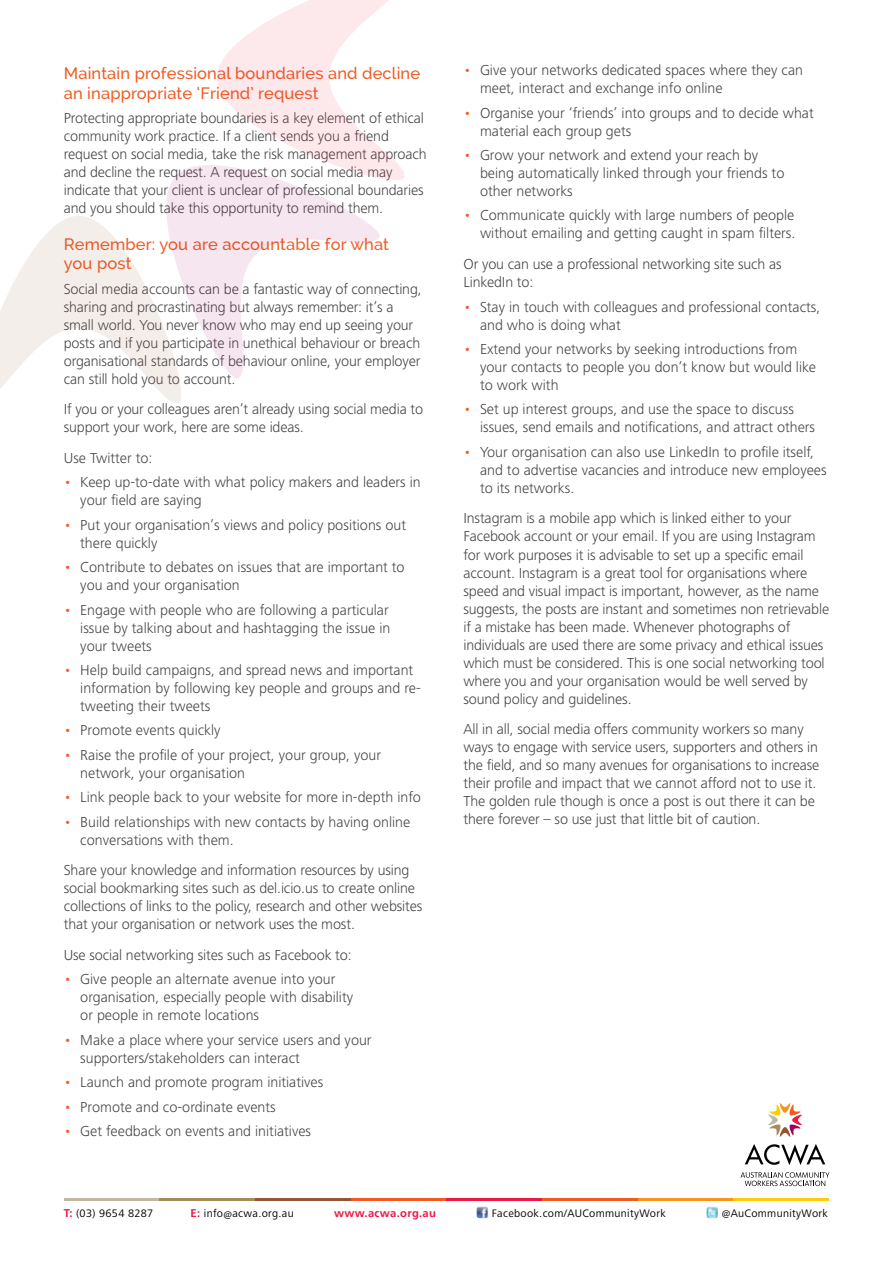
<style>
.page{position:relative;width:893px;height:1263px;background:#fff}
.page>*{position:absolute;margin:0;border:0;box-sizing:border-box;transform-origin:0 0}
.t1{font:500 16.5px/19.5px "Raleway";letter-spacing:.01em;color:#f15a22}
.t2{font:300 15px/18px "Frutiger Next LT";letter-spacing:-.01em;color:#414042}
.t3{font:11.25px "Frutiger Next LT";letter-spacing:.025em;color:#000}
.t4{font:700 11.25px "Frutiger";letter-spacing:.025em;color:#ed1846}
.s1{color:#f15a22}
.s2{font-family:"Frutiger";font-weight:700;color:#ed1846}
</style>
<div class="page">
<svg style="left:0;top:0;width:405px;height:403px"></svg>
<svg style="left:477px;top:1206px;width:11px;height:12px"></svg>
<svg style="left:706px;top:1206px;width:12px;height:12px"></svg>
<svg style="left:768px;top:1103px;width:34px;height:34px"></svg>
<svg style="left:741px;top:1172px;width:88px;height:14px"></svg>
<svg style="left:745px;top:1144px;width:80px;height:21px"></svg>
<hr style="left:64px;top:1198px;width:95px;height:2px;background:#c3b89f">
<hr style="left:159px;top:1198px;width:96px;height:2px;background:#a98a5b">
<hr style="left:255px;top:1198px;width:96px;height:2px;background:#955436">
<hr style="left:351px;top:1198px;width:95px;height:2px;background:#f15a22">
<hr style="left:446px;top:1198px;width:96px;height:2px;background:#ed1846">
<hr style="left:542px;top:1198px;width:96px;height:2px;background:#f15a22">
<hr style="left:638px;top:1198px;width:95px;height:2px;background:#f7941e">
<hr style="left:733px;top:1198px;width:96px;height:2px;background:#ffcb05">
<p class="t1" style="left:64px;top:64px;width:358px">Maintain professional boundaries and decline an inappropriate ‘Friend’ request</p>
<p class="t2" style="left:64px;top:109px;width:364px">Protecting appropriate boundaries is a key element of ethical community work practice. If a client sends you a friend request on social media, take the risk management approach and decline the request. A request on social media may indicate that your client is unclear of professional boundaries and you should take this opportunity to remind them.</p>
<p class="t1" style="left:64px;top:234px;width:327px">Remember: you are accountable for what you post</p>
<p class="t2" style="left:64px;top:280px;width:359px">Social media accounts can be a fantastic way of connecting, sharing and procrastinating but always remember: it’s a small world. You never know who may end up seeing your posts and if you participate in unethical behaviour or breach organisational standards of behaviour online, your employer can still hold you to account.</p>
<p class="t2" style="left:64px;top:400px;width:361px">If you or your colleagues aren’t already using social media to support your work, here are some ideas.</p>
<p class="t2" style="left:64px;top:449px;width:90px">Use Twitter to:</p>
<p class="t2" style="left:80px;top:474px;width:342px;text-indent:-16px"><span class="s1">•</span> Keep up-to-date with what policy makers and leaders in your field are saying</p>
<p class="t2" style="left:80px;top:516px;width:327px;text-indent:-16px"><span class="s1">•</span> Put your organisation’s views and policy positions out there quickly</p>
<p class="t2" style="left:80px;top:558px;width:326px;text-indent:-16px"><span class="s1">•</span> Contribute to debates on issues that are important to you and your organisation</p>
<p class="t2" style="left:80px;top:601px;width:312px;text-align:justify;text-indent:-16px"><span class="s1">•</span> Engage with people who are following a particular issue by talking about and hashtagging the issue in your tweets</p>
<p class="t2" style="left:80px;top:661px;width:342px;text-indent:-16px"><span class="s1">•</span> Help build campaigns, and spread news and important information by following key people and groups and re&shy;tweeting their tweets</p>
<p class="t2" style="left:64px;top:721px;width:158px"><span class="s1">•</span> Promote events quickly</p>
<p class="t2" style="left:80px;top:746px;width:302px;text-indent:-16px"><span class="s1">•</span> Raise the profile of your project, your group, your network, your organisation</p>
<p class="t2" style="left:64px;top:788px;width:359px"><span class="s1">•</span> Link people back to your website for more in-depth info</p>
<p class="t2" style="left:80px;top:813px;width:331px;text-indent:-16px"><span class="s1">•</span> Build relationships with new contacts by having online conversations with them.</p>
<p class="t2" style="left:64px;top:861px;width:360px">Share your knowledge and information resources by using social bookmarking sites such as del.icio.us to create online collections of links to the policy, research and other websites that your organisation or network uses the most.</p>
<p class="t2" style="left:64px;top:946px;width:289px">Use social networking sites such as Facebook to:</p>
<p class="t2" style="left:80px;top:970px;width:274px;text-indent:-16px"><span class="s1">•</span> Give people an alternate avenue into your organisation, especially people with disability or people in remote locations</p>
<p class="t2" style="left:80px;top:1031px;width:293px;text-indent:-16px"><span class="s1">•</span> Make a place where your service users and your supporters/stakeholders can interact</p>
<p class="t2" style="left:64px;top:1073px;width:261px"><span class="s1">•</span> Launch and promote program initiatives</p>
<p class="t2" style="left:64px;top:1098px;width:214px"><span class="s1">•</span> Promote and co-ordinate events</p>
<p class="t2" style="left:64px;top:1122px;width:249px"><span class="s1">•</span> Get feedback on events and initiatives</p>
<p class="t2" style="left:480px;top:61px;width:325px;text-indent:-16px"><span class="s1">•</span> Give your networks dedicated spaces where they can meet, interact and exchange info online</p>
<p class="t2" style="left:480px;top:104px;width:335px;text-indent:-16px"><span class="s1">•</span> Organise your ‘friends’ into groups and to decide what material each group gets</p>
<p class="t2" style="left:480px;top:146px;width:306px;text-indent:-16px"><span class="s1">•</span> Grow your network and extend your reach by being automatically linked through your friends to other networks</p>
<p class="t2" style="left:463px;top:207px;width:333px;text-align:right"><span class="s1">•</span> Communicate quickly with large numbers of people without emailing and getting caught in spam filters.</p>
<p class="t2" style="left:463px;top:255px;width:320px">Or you can use a professional networking site such as<br>LinkedIn to:</p>
<p class="t2" style="left:480px;top:298px;width:342px;text-indent:-16px"><span class="s1">•</span> Stay in touch with colleagues and professional contacts, and who is doing what</p>
<p class="t2" style="left:480px;top:340px;width:338px;text-indent:-16px"><span class="s1">•</span> Extend your networks by seeking introductions from your contacts to people you don’t know but would like to work with</p>
<p class="t2" style="left:480px;top:400px;width:337px;text-indent:-16px"><span class="s1">•</span> Set up interest groups, and use the space to discuss issues, send emails and notifications, and attract others</p>
<p class="t2" style="left:480px;top:443px;width:348px;text-indent:-16px"><span class="s1">•</span> Your organisation can also use LinkedIn to profile itself, and to advertise vacancies and introduce new employees to its networks.</p>
<p class="t2" style="left:463px;top:510px;width:367px">Instagram is a mobile app which is linked either to your Facebook account or your email. If you are using Instagram for work purposes it is advisable to set up a specific email account. Instagram is a great tool for organisations where speed and visual impact is important, however, as the name suggests, the posts are instant and sometimes non retrievable if a mistake has been made. Whenever photographs of individuals are used there are some privacy and ethical issues which must be considered. This is one social networking tool where you and your organisation would be well served by sound policy and guidelines.</p>
<p class="t2" style="left:463px;top:720px;width:357px">All in all, social media offers community workers so many ways to engage with service users, supporters and others in the field, and so many avenues for organisations to increase their profile and impact that we cannot afford not to use it.<br>The golden rule though is once a post is out there it can be there forever – so use just that little bit of caution.</p>
<p class="t3" style="left:64px;top:1207px;width:91px"><span class="s2">T:</span> (03) 9654 8287</p>
<p class="t3" style="left:191px;top:1207px;width:105px"><span class="s2">e:</span> info@acwa.org.au</p>
<p class="t4" style="left:334px;top:1207px;width:103px">www.acwa.org.au</p>
<p class="t3" style="left:492px;top:1207px;width:175px">Facebook.com/AUCommunityWork</p>
<p class="t3" style="left:722px;top:1207px;width:108px">@AuCommunityWork</p>
</div>
